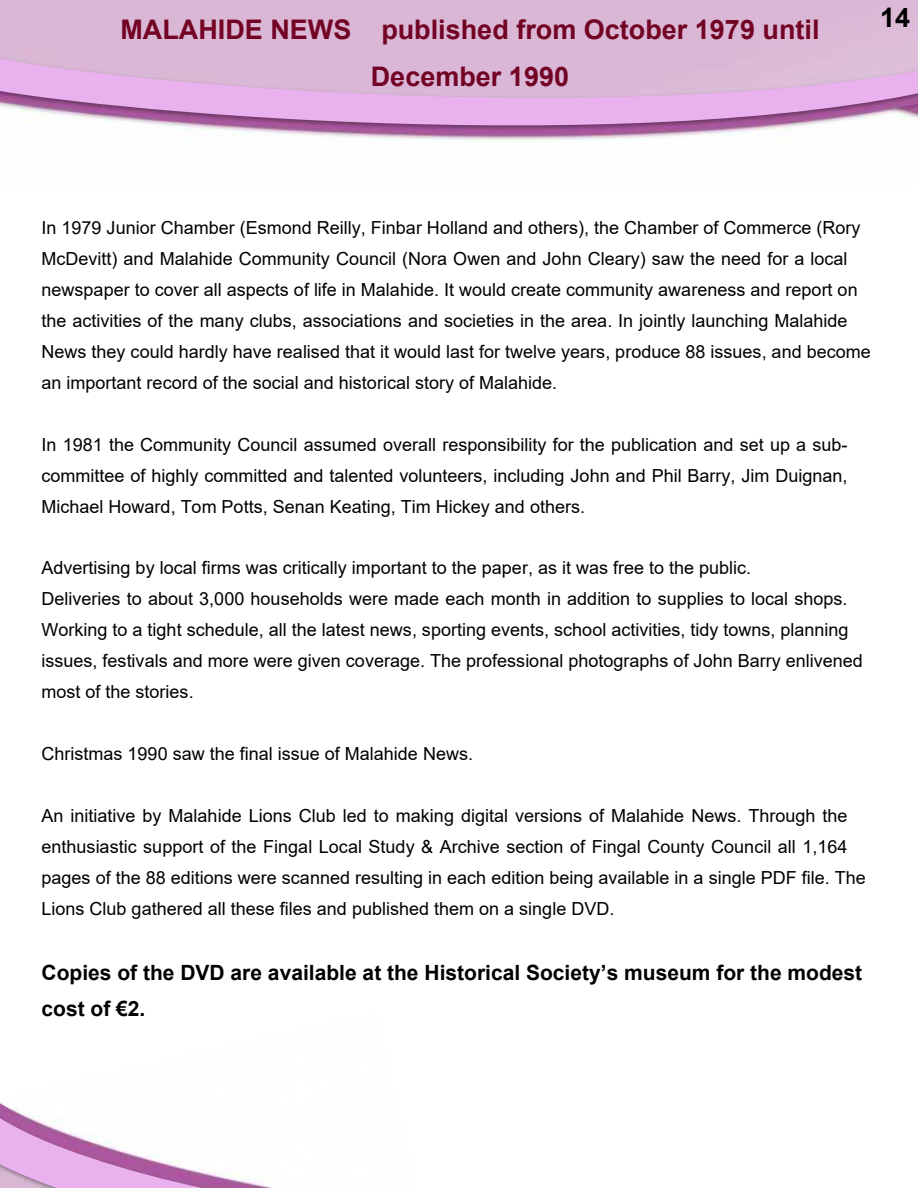
<style>
.page{position:relative;width:918px;height:1188px;background:#fff}
.page>*{position:absolute;margin:0;border:0;box-sizing:border-box;transform-origin:0 0}
.t1{font:700 27px/46.5px "Arial";color:#730324;text-align:center}
.t2{font:700 27px "Arial";color:#000}
.t3{font:700 21px/36.2px "Arial";color:#000}
.t4{font:18px/30.9px "Arial";color:#000}
</style>
<div class="page">
<svg style="left:0;top:1103px;width:272px;height:85px"></svg>
<div style="left:0;top:0;width:918px;height:50px;background:#dab7d5"></div>
<img style="left:0;top:50px;width:918px;height:90px">
<svg style="left:0;top:55px;width:918px;height:70px;background:#dbaeda"></svg>
<h1 class="t1" style="left:120px;top:9px;width:701px">MALAHIDE NEWS published from October 1979 until<br>December 1990</h1>
<h1 class="t2" style="left:880px;top:7px;width:32px">14</h1>
<p class="t4" style="left:42px;top:214px;width:831px">In 1979 Junior Chamber (Esmond Reilly, Finbar Holland and others), the Chamber of Commerce (Rory McDevitt) and Malahide Community Council (Nora Owen and John Cleary) saw the need for a local newspaper to cover all aspects of life in Malahide. It would create community awareness and report on the activities of the many clubs, associations and societies in the area. In jointly launching Malahide News they could hardly have realised that it would last for twelve years, produce 88 issues, and become an important record of the social and historical story of Malahide.</p>
<p class="t4" style="left:42px;top:431px;width:808px;text-align:justify">In 1981 the Community Council assumed overall responsibility for the publication and set up a sub&shy;committee of highly committed and talented volunteers, including John and Phil Barry, Jim Duignan, Michael Howard, Tom Potts, Senan Keating, Tim Hickey and others.</p>
<p class="t4" style="left:42px;top:554px;width:823px">Advertising by local firms was critically important to the paper, as it was free to the public.<br>Deliveries to about 3,000 households were made each month in addition to supplies to local shops.<br>Working to a tight schedule, all the latest news, sporting events, school activities, tidy towns, planning issues, festivals and more were given coverage. The professional photographs of John Barry enlivened most of the stories.</p>
<p class="t4" style="left:42px;top:740px;width:433px">Christmas 1990 saw the final issue of Malahide News.</p>
<p class="t4" style="left:42px;top:802px;width:826px">An initiative by Malahide Lions Club led to making digital versions of Malahide News. Through the enthusiastic support of the Fingal Local Study &amp; Archive section of Fingal County Council all 1,164 pages of the 88 editions were scanned resulting in each edition being available in a single PDF file. The Lions Club gathered all these files and published them on a single DVD.</p>
<p class="t3" style="left:42px;top:956px;width:822px">Copies of the DVD are available at the Historical Society’s museum for the modest cost of €2.</p>
</div>
